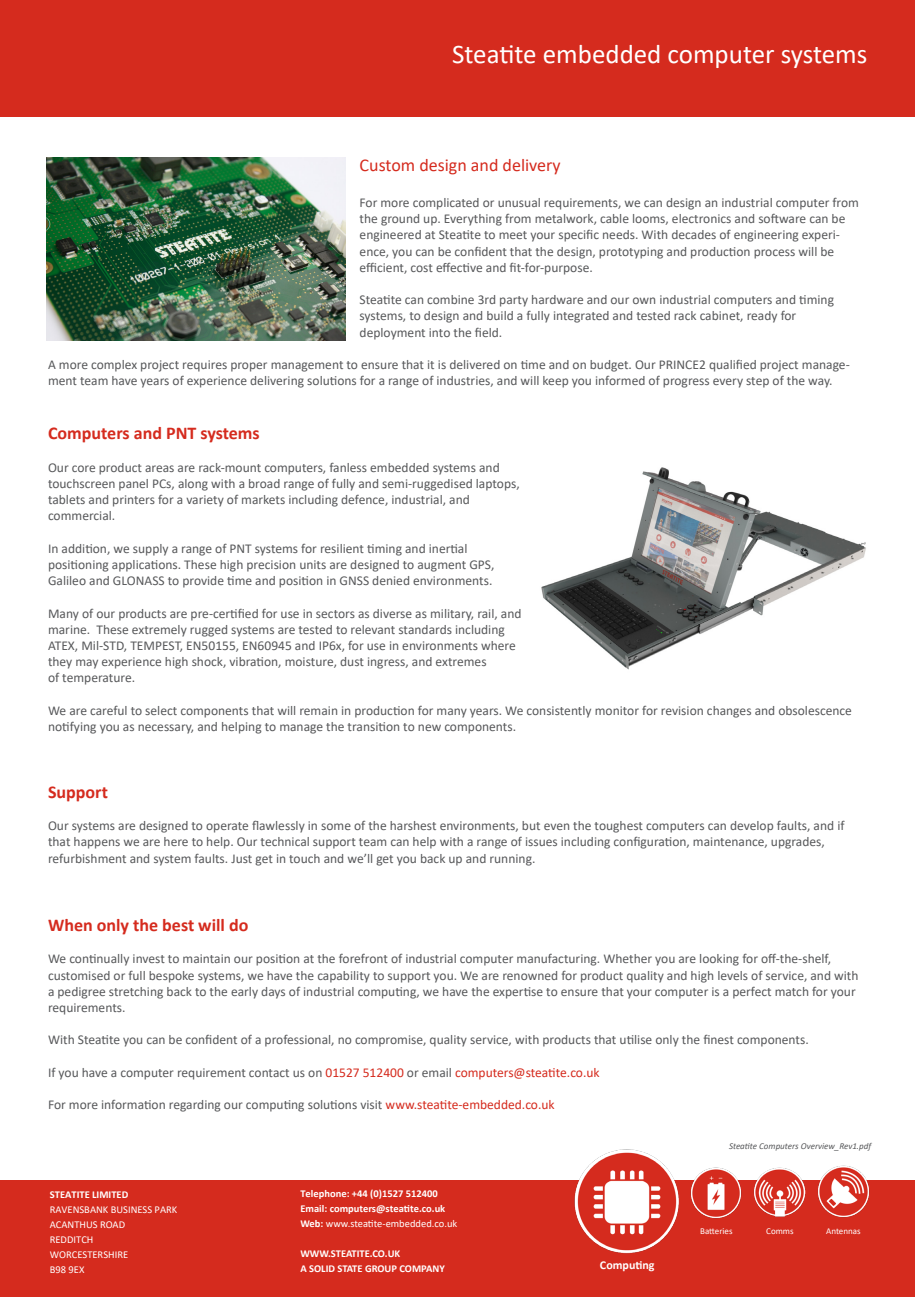
<style>
.page{position:relative;width:915px;height:1297px;background:#fff}
.page>*{position:absolute;margin:0;border:0;box-sizing:border-box;transform-origin:0 0}
.t1{font:27px "Calibri";color:#fff}
.t2{font:700 18px "Calibri";color:#d52b1e}
.t3{font:18px "Calibri";color:#d52b1e}
.t4{font:13.5px/16.2px "Calibri";color:#57585a}
.t5{font:700 12px "Calibri";color:#fff}
.t6{font:700 10.5px "Calibri";color:#fff}
.t7{font:10.5px "Calibri";color:#fff}
.t8{font:italic 9px "Calibri";color:#57585a}
.t9{font:9px "Calibri";color:#fff}
.s1{color:#d52b1e}
.s2{font-weight:700}
</style>
<div class="page">
<div style="left:0;top:1180px;width:914px;height:117px;background:#d52b1e"></div>
<img style="left:817px;top:1166px;width:52px;height:52px">
<img style="left:753px;top:1168px;width:51px;height:49px">
<img style="left:690px;top:1168px;width:51px;height:51px">
<img style="left:574px;top:1149px;width:105px;height:105px">
<div style="left:0;top:0;width:914px;height:117px;background:#d52b1e"></div>
<img style="left:47px;top:158px;width:298px;height:182px">
<img style="left:541px;top:467px;width:325px;height:203px">
<p class="t1" style="left:452px;top:35px;width:417px">Steatite embedded computer systems</p>
<p class="t3" style="left:359px;top:153px;width:202px">Custom design and delivery</p>
<p class="t4" style="left:359px;top:194px;width:500px">For more complicated or unusual requirements, we can design an industrial computer from the ground up. Everything from metalwork, cable looms, electronics and software can be engineered at Steatite to meet your specific needs. With decades of engineering experi&shy;ence, you can be confident that the design, prototyping and production process will be efficient, cost effective and fit-for-purpose.</p>
<p class="t4" style="left:359px;top:291px;width:476px">Steatite can combine 3rd party hardware and our own industrial computers and timing systems, to design and build a fully integrated and tested rack cabinet, ready for</p>
<p class="t4" style="left:359px;top:324px;width:144px">deployment into the field.</p>
<p class="t4" style="left:48px;top:356px;width:803px">A more complex project requires proper management to ensure that it is delivered on time and on budget. Our PRINCE2 qualified project manage&shy;ment team have years of experience delivering solutions for a range of industries, and will keep you informed of progress every step of the way.</p>
<p class="t2" style="left:48px;top:421px;width:213px">Computers and PNT systems</p>
<p class="t4" style="left:48px;top:459px;width:473px">Our core product areas are rack-mount computers, fanless embedded systems and touchscreen panel PCs, along with a broad range of fully and semi-ruggedised laptops, tablets and printers for a variety of markets including defence, industrial, and</p>
<p class="t4" style="left:48px;top:507px;width:69px">commercial.</p>
<p class="t4" style="left:48px;top:540px;width:421px">In addition, we supply a range of PNT systems for resilient timing and inertial</p>
<p class="t4" style="left:48px;top:556px;width:448px">positioning applications. These high precision units are designed to augment GPS,</p>
<p class="t4" style="left:48px;top:572px;width:446px">Galileo and GLONASS to provide time and position in GNSS denied environments.</p>
<p class="t4" style="left:48px;top:605px;width:475px">Many of our products are pre-certified for use in sectors as diverse as military, rail, and marine. These extremely rugged systems are tested to relevant standards including ATEX, Mil-STD, TEMPEST, EN50155, EN60945 and IP6x, for use in environments where they may experience high shock, vibration, moisture, dust ingress, and extremes</p>
<p class="t4" style="left:48px;top:669px;width:89px">of temperature.</p>
<p class="t4" style="left:48px;top:702px;width:805px">We are careful to select components that will remain in production for many years. We consistently monitor for revision changes and obsolescence notifying you as necessary, and helping to manage the transition to new components.</p>
<p class="t2" style="left:48px;top:779px;width:61px">Support</p>
<p class="t4" style="left:48px;top:817px;width:797px">Our systems are designed to operate flawlessly in some of the harshest environments, but even the toughest computers can develop faults, and if that happens we are here to help. Our technical support team can help with a range of issues including configuration, maintenance, upgrades,</p>
<p class="t4" style="left:48px;top:850px;width:488px">refurbishment and system faults. Just get in touch and we’ll get you back up and running.</p>
<p class="t2" style="left:48px;top:912px;width:202px">When only the best will do</p>
<p class="t4" style="left:48px;top:950px;width:811px">We continually invest to maintain our position at the forefront of industrial computer manufacturing. Whether you are looking for off-the-shelf, customised or full bespoke systems, we have the capability to support you. We are renowned for product quality and high levels of service, and with a pedigree stretching back to the early days of industrial computing, we have the expertise to ensure that your computer is a perfect match for your requirements.</p>
<p class="t4" style="left:48px;top:1031px;width:762px">With Steatite you can be confident of a professional, no compromise, quality service, with products that utilise only the finest components.</p>
<p class="t4" style="left:48px;top:1064px;width:553px">If you have a computer requirement contact us on <span class="s1">01527 512400</span> or email <span class="s1">computers@steatite.co.uk</span></p>
<p class="t4" style="left:48px;top:1096px;width:508px">For more information regarding our computing solutions visit <span class="s1">www.steatite-embedded.co.uk</span></p>
<p class="t6" style="left:50px;top:1187px;width:80px">STEATITE LIMITED</p>
<p class="t7" style="left:50px;top:1202px;width:129px">RAVENSBANK BUSINESS PARK</p>
<p class="t7" style="left:50px;top:1217px;width:77px">ACANTHUS ROAD</p>
<p class="t7" style="left:50px;top:1232px;width:45px">REDDITCH</p>
<p class="t7" style="left:50px;top:1247px;width:80px">WORCESTERSHIRE</p>
<p class="t7" style="left:50px;top:1262px;width:36px">B98 9EX</p>
<p class="t6" style="left:300px;top:1186px;width:139px">Telephone: +44 (0)1527 512400</p>
<p class="t6" style="left:300px;top:1201px;width:146px">Email: computers@steatite.co.uk</p>
<p class="t7" style="left:300px;top:1216px;width:158px"><span class="s2">Web:</span> www.steatite-embedded.co.uk</p>
<p class="t6" style="left:300px;top:1246px;width:101px">WWW.STEATITE.CO.UK</p>
<p class="t6" style="left:300px;top:1261px;width:146px">A SOLID STATE GROUP COMPANY</p>
<p class="t5" style="left:599px;top:1256px;width:56px">Computing</p>
<p class="t8" style="left:728px;top:1140px;width:144px">Steatite Computers Overview_Rev1.pdf</p>
<p class="t9" style="left:700px;top:1224px;width:34px">Batteries</p>
<p class="t9" style="left:766px;top:1224px;width:29px">Comms</p>
<p class="t9" style="left:825px;top:1224px;width:36px">Antennas</p>
</div>
